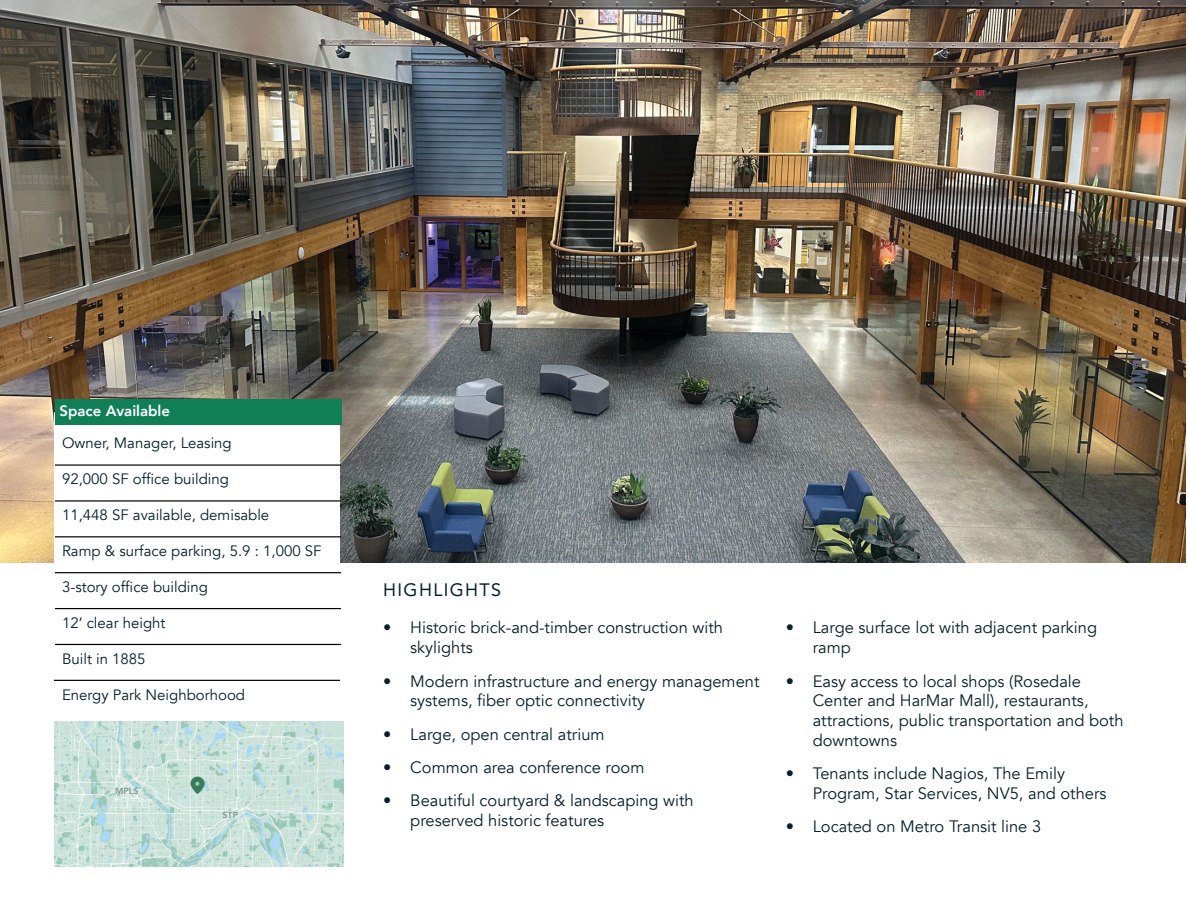
<style>
.page{position:relative;width:1188px;height:918px;background:#fff}
.page>*{position:absolute;margin:0;border:0;box-sizing:border-box;transform-origin:0 0}
.t1{font:18px "Avenir";letter-spacing:.075em;color:#06212b}
.t2{font:16.5px/19.8px "Avenir";color:#07202a}
.t3{font:15px "Avenir";color:#07202a}
.t4{font:800 15px "Avenir";color:#fff}
.t5{font:800 9px "Avenir";color:#79998e}
</style>
<div class="page">
<img style="left:0;top:0;width:1186px;height:562px">
<div style="left:54px;top:412px;width:286px;height:302px;background:#fff"></div>
<div style="left:55px;top:399px;width:286px;height:26px;background:#107f58"></div>
<hr style="left:55px;top:464px;width:286px;height:2px;background:#000">
<hr style="left:55px;top:572px;width:286px;height:1px;background:#000">
<hr style="left:55px;top:500px;width:286px;height:2px;background:#000">
<hr style="left:55px;top:608px;width:286px;height:1px;background:#000">
<hr style="left:55px;top:536px;width:286px;height:1px;background:#000">
<hr style="left:55px;top:644px;width:286px;height:1px;background:#000">
<img style="left:55px;top:722px;width:289px;height:144px">
<svg style="left:190px;top:777px;width:15px;height:17px"></svg>
<hr style="left:54px;top:680px;width:286px;height:1px;background:#000">
<p class="t4" style="left:60px;top:399px;width:112px">Space Available</p>
<p class="t3" style="left:62px;top:434px;width:171px">Owner, Manager, Leasing</p>
<p class="t3" style="left:62px;top:470px;width:168px">92,000 SF office building</p>
<p class="t3" style="left:62px;top:506px;width:209px">11,448 SF available, demisable</p>
<p class="t3" style="left:62px;top:542px;width:261px">Ramp &amp; surface parking, 5.9 : 1,000 SF</p>
<p class="t3" style="left:62px;top:578px;width:148px">3-story office building</p>
<p class="t3" style="left:62px;top:614px;width:105px">12’ clear height</p>
<p class="t3" style="left:62px;top:650px;width:85px">Built in 1885</p>
<p class="t3" style="left:62px;top:686px;width:185px">Energy Park Neighborhood</p>
<p class="t5" style="left:115px;top:784px;width:25px">MPLS</p>
<p class="t5" style="left:222px;top:808px;width:17px">STP</p>
<p class="t1" style="left:383px;top:576px;width:119px">HIGHLIGHTS</p>
<p class="t2" style="left:410px;top:618px;width:314px;text-indent:-27px">• Historic brick-and-timber construction with skylights</p>
<p class="t2" style="left:410px;top:671px;width:351px;text-indent:-27px">• Modern infrastructure and energy management systems, fiber optic connectivity</p>
<p class="t2" style="left:383px;top:724px;width:223px">• Large, open central atrium</p>
<p class="t2" style="left:383px;top:758px;width:263px">• Common area conference room</p>
<p class="t2" style="left:410px;top:791px;width:285px;text-indent:-27px">• Beautiful courtyard &amp; landscaping with preserved historic features</p>
<p class="t2" style="left:813px;top:618px;width:286px;text-indent:-27px">• Large surface lot with adjacent parking ramp</p>
<p class="t2" style="left:813px;top:671px;width:312px;text-indent:-27px">• Easy access to local shops (Rosedale Center and HarMar Mall), restaurants, attractions, public transportation and both downtowns</p>
<p class="t2" style="left:813px;top:764px;width:295px;text-indent:-27px">• Tenants include Nagios, The Emily<br>Program, Star Services, NV5, and others</p>
<p class="t2" style="left:786px;top:817px;width:257px">• Located on Metro Transit line 3</p>
</div>
